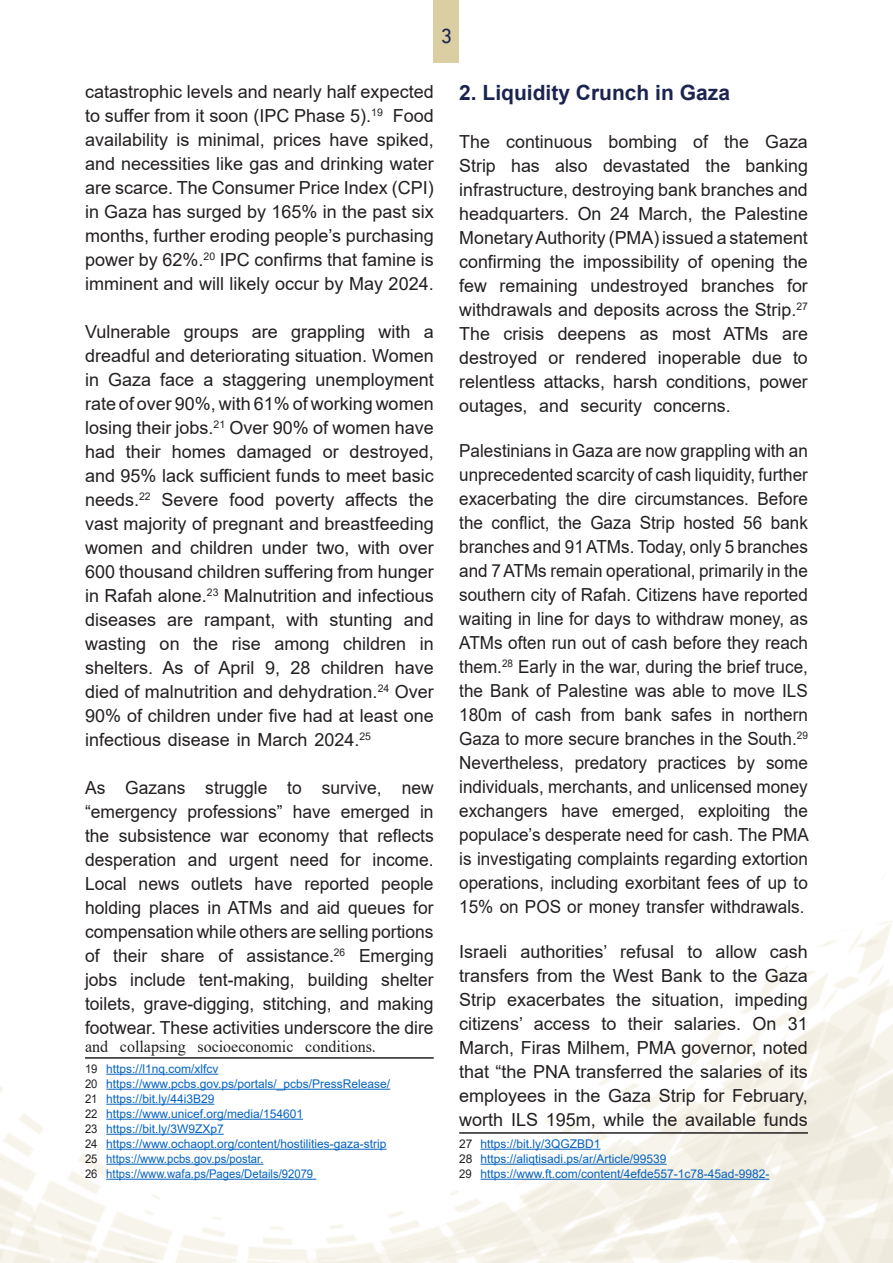
<style>
.page{position:relative;width:893px;height:1263px;background:#fff}
.page>*{position:absolute;margin:0;border:0;box-sizing:border-box;transform-origin:0 0}
.t1{font:700 21px "Arial";color:#1b2350}
.t2{font:21px "DIN Next LT Arabic";color:#1b2350}
.t3{font:18px/24px "Arial";color:#231f20;text-align:justify}
.t4{font:18px/24px "Arial";color:#231f20;text-align:justify;scale:.95 1}
.t5{font:16.5px "Times New Roman";color:#231f20}
.footnote3_2024{font:12px "Arial";color:#0563c1}
.footnote3_2024-2{font:12px "Arial";color:#0563c1;scale:.94 1}
.s1{color:#231f20}
</style>
<div class="page">
<div style="left:434px;top:0;width:25px;height:63px;background:#dbcea3"></div>
<hr style="left:85px;top:1057px;width:349px;height:2px;background:#231f20">
<hr style="left:106px;top:1074px;width:112px;height:1px;background:#0563c1">
<hr style="left:106px;top:1089px;width:284px;height:1px;background:#0563c1">
<hr style="left:106px;top:1104px;width:108px;height:1px;background:#0563c1">
<hr style="left:106px;top:1119px;width:197px;height:1px;background:#0563c1">
<hr style="left:106px;top:1134px;width:118px;height:1px;background:#0563c1">
<hr style="left:106px;top:1149px;width:280px;height:1px;background:#0563c1">
<hr style="left:106px;top:1164px;width:157px;height:1px;background:#0563c1">
<hr style="left:106px;top:1179px;width:210px;height:1px;background:#0563c1">
<hr style="left:459px;top:1132px;width:349px;height:2px;background:#231f20">
<hr style="left:480px;top:1149px;width:121px;height:1px;background:#0563c1">
<hr style="left:480px;top:1164px;width:187px;height:1px;background:#0563c1">
<hr style="left:480px;top:1179px;width:289px;height:1px;background:#0563c1">
<p class="t2" style="left:441px;top:23px;width:13px">3</p>
<p class="t3" style="left:85px;top:80px;width:350px">catastrophic levels and nearly half expected to suffer from it soon (IPC Phase 5).<sup>19</sup> Food availability is minimal, prices have spiked, and necessities like gas and drinking water are scarce. The Consumer Price Index (CPI) in Gaza has surged by 165% in the past six months, further eroding people’s purchasing power by 62%.<sup>20</sup> IPC confirms that famine is imminent and will likely occur by May 2024.</p>
<p class="t3" style="left:85px;top:320px;width:350px">Vulnerable groups are grappling with a dreadful and deteriorating situation. Women in Gaza face a staggering unemployment rate of over 90%, with 61% of working women losing their jobs.<sup>21</sup> Over 90% of women have had their homes damaged or destroyed, and 95% lack sufficient funds to meet basic needs.<sup>22</sup> Severe food poverty affects the vast majority of pregnant and breastfeeding women and children under two, with over 600 thousand children suffering from hunger in Rafah alone.<sup>23</sup> Malnutrition and infectious diseases are rampant, with stunting and wasting on the rise among children in shelters. As of April 9, 28 children have died of malnutrition and dehydration.<sup>24</sup> Over 90% of children under five had at least one infectious disease in March 2024.<sup>25</sup></p>
<p class="t3" style="left:85px;top:776px;width:350px">As Gazans struggle to survive, new “emergency professions” have emerged in the subsistence war economy that reflects desperation and urgent need for income.<br>Local news outlets have reported people holding places in ATMs and aid queues for compensation while others are selling portions of their share of assistance.<sup>26</sup> Emerging jobs include tent-making, building shelter toilets, grave-digging, stitching, and making footwear. These activities underscore the dire</p>
<p class="t5" style="left:85px;top:1035px;width:292px">and collapsing socioeconomic conditions.</p>
<p class="footnote3_2024" style="left:85px;top:1060px;width:135px"><span class="s1">19</span> https://l1nq.com/xlfcv</p>
<p class="footnote3_2024" style="left:85px;top:1075px;width:307px"><span class="s1">20</span> https://www.pcbs.gov.ps/portals/_pcbs/PressRelease/</p>
<p class="footnote3_2024" style="left:85px;top:1090px;width:131px"><span class="s1">21</span> https://bit.ly/44i3B29</p>
<p class="footnote3_2024" style="left:85px;top:1105px;width:220px"><span class="s1">22</span> https://www.unicef.org/media/154601</p>
<p class="footnote3_2024" style="left:85px;top:1120px;width:140px"><span class="s1">23</span> https://bit.ly/3W9ZXp7</p>
<p class="footnote3_2024" style="left:85px;top:1135px;width:303px"><span class="s1">24</span> https://www.ochaopt.org/content/hostilities-gaza-strip</p>
<p class="footnote3_2024-2" style="left:85px;top:1150px;width:191px"><span class="s1">25</span> https://www.pcbs.gov.ps/postar.</p>
<p class="footnote3_2024-2" style="left:85px;top:1165px;width:244px"><span class="s1">26</span> https://www.wafa.ps/Pages/Details/92079</p>
<p class="t1" style="left:459px;top:78px;width:272px">2. Liquidity Crunch in Gaza</p>
<p class="t3" style="left:459px;top:130px;width:350px">The continuous bombing of the Gaza Strip has also devastated the banking infrastructure, destroying bank branches and headquarters. On 24 March, the Palestine Monetary Authority (PMA) issued a statement confirming the impossibility of opening the few remaining undestroyed branches for withdrawals and deposits across the Strip.<sup>27<br></sup>The crisis deepens as most ATMs are destroyed or rendered inoperable due to relentless attacks, harsh conditions, power outages, and security concerns.</p>
<p class="t4" style="left:459px;top:439px;width:369px">Palestinians in Gaza are now grappling with an unprecedented scarcity of cash liquidity, further exacerbating the dire circumstances. Before the conflict, the Gaza Strip hosted 56 bank branches and 91 ATMs. Today, only 5 branches and 7 ATMs remain operational, primarily in the southern city of Rafah. Citizens have reported waiting in line for days to withdraw money, as ATMs often run out of cash before they reach them.<sup>28</sup> Early in the war, during the brief truce, the Bank of Palestine was able to move ILS 180m of cash from bank safes in northern Gaza to more secure branches in the South.<sup>29<br></sup>Nevertheless, predatory practices by some individuals, merchants, and unlicensed money exchangers have emerged, exploiting the populace’s desperate need for cash. The PMA is investigating complaints regarding extortion operations, including exorbitant fees of up to 15% on POS or money transfer withdrawals.</p>
<p class="t3" style="left:459px;top:940px;width:350px">Israeli authorities’ refusal to allow cash transfers from the West Bank to the Gaza Strip exacerbates the situation, impeding citizens’ access to their salaries. On 31<br>March, Firas Milhem, PMA governor, noted that “the PNA transferred the salaries of its employees in the Gaza Strip for February, worth ILS 195m, while the available funds</p>
<p class="footnote3_2024" style="left:459px;top:1135px;width:143px"><span class="s1">27</span> https://bit.ly/3QGZBD1</p>
<p class="footnote3_2024" style="left:459px;top:1150px;width:209px"><span class="s1">28</span> https://aliqtisadi.ps/ar/Article/99539</p>
<p class="footnote3_2024" style="left:459px;top:1165px;width:312px"><span class="s1">29</span> https://www.ft.com/content/4efde557-1c78-45ad-9982-</p>
</div>
